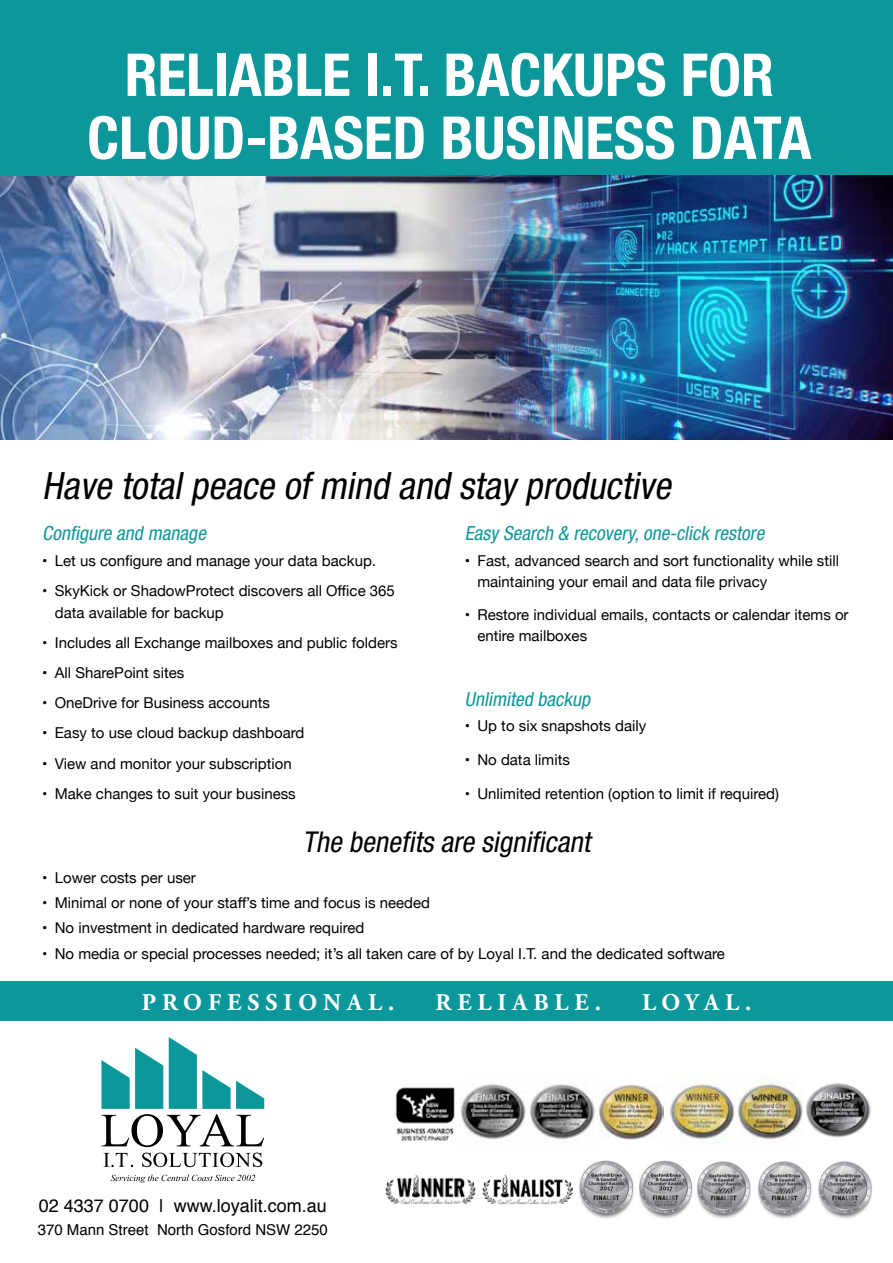
<style>
.page{position:relative;width:893px;height:1263px;background:#fff}
.page>*{position:absolute;margin:0;border:0;box-sizing:border-box;transform-origin:0 0}
.t1{font:700 condensed 59.25px/63px "Helvetica Neue";color:#fff;text-align:center}
.t2{font:italic condensed 37.8px "Helvetica Neue 57";color:#000}
.t3{font:italic condensed 28.8px "Helvetica Neue 57";color:#000}
.t4{font:700 24px "Adobe Garamond Pro";letter-spacing:.25em;color:#fff}
.t5{font:italic condensed 19.5px "Helvetica Neue 57";color:#0c979a}
.t6{font:18px "Helvetica";color:#000}
.t7{font:15px/21px "Helvetica Neue";color:#000}
.t8{font:15px "Helvetica";color:#000}
</style>
<div class="page">
<div style="left:0;top:981px;width:893px;height:40px;background:#0c979a"></div>
<img style="left:395px;top:1087px;width:60px;height:54px">
<img style="left:461px;top:1084px;width:65px;height:56px">
<img style="left:530px;top:1084px;width:65px;height:56px">
<img style="left:664px;top:1074px;width:73px;height:69px">
<img style="left:599px;top:1085px;width:65px;height:54px">
<img style="left:737px;top:1075px;width:67px;height:68px">
<img style="left:806px;top:1083px;width:65px;height:55px">
<img style="left:579px;top:1160px;width:55px;height:59px">
<img style="left:639px;top:1160px;width:54px;height:59px">
<img style="left:0;top:176px;width:399px;height:263px">
<img style="left:696px;top:1161px;width:55px;height:58px">
<img style="left:758px;top:1161px;width:54px;height:58px">
<img style="left:818px;top:1161px;width:54px;height:58px">
<img style="left:483px;top:1174px;width:89px;height:30px">
<img style="left:386px;top:1175px;width:90px;height:29px">
<div style="left:0;top:0;width:893px;height:176px;background:#0c979a"></div>
<img style="left:399px;top:176px;width:494px;height:263px">
<svg style="left:101px;top:1037px;width:163px;height:130px"></svg>
<svg style="left:111px;top:1174px;width:144px;height:9px"></svg>
<h1 class="t1" style="left:87px;top:39px;width:726px">RELIABLE I.T. BACKUPS FOR<br>CLOUD-BASED BUSINESS DATA</h1>
<h2 class="t2" style="left:42px;top:463px;width:638px">Have totalpeace ofmind and stay productive</h2>
<h3 class="t5" style="left:42px;top:522px;width:169px">Configure and manage</h3>
<p class="t7" style="left:42px;top:551px;width:335px">• Let us configure and manage your data backup.</p>
<p class="t7" style="left:55px;top:581px;width:342px;line-height:21.6px;text-indent:-13px">• SkyKick or ShadowProtect discovers all Office 365 data available for backup</p>
<p class="t7" style="left:42px;top:633px;width:357px">• Includes all Exchange mailboxes and public folders</p>
<p class="t7" style="left:42px;top:663px;width:143px">• All SharePoint sites</p>
<p class="t7" style="left:42px;top:693px;width:229px">• OneDrive for Business accounts</p>
<p class="t7" style="left:42px;top:723px;width:264px">• Easy to use cloud backup dashboard</p>
<p class="t7" style="left:42px;top:754px;width:251px">• View and monitor your subscription</p>
<p class="t7" style="left:42px;top:784px;width:255px">• Make changes to suit your business</p>
<h3 class="t5" style="left:465px;top:522px;width:305px">Easy Search &amp; recovery,one-click restore</h3>
<p class="t7" style="left:477px;top:551px;width:363px;text-indent:-13px">• Fast, advanced search and sort functionality while still maintaining your email and data file privacy</p>
<p class="t7" style="left:477px;top:605px;width:373px;text-indent:-13px">• Restore individual emails, contacts or calendar items or entire mailboxes</p>
<h3 class="t5" style="left:465px;top:688px;width:131px">Unlimited backup</h3>
<p class="t7" style="left:465px;top:716px;width:183px">• Up to six snapshots daily</p>
<p class="t7" style="left:465px;top:750px;width:107px">• No data limits</p>
<p class="t7" style="left:465px;top:784px;width:316px">• Unlimited retention (option to limit if required)</p>
<h3 class="t3" style="left:303px;top:825px;width:295px">The benefits are significant</h3>
<p class="t7" style="left:42px;top:868px;width:155px">• Lower costs per user</p>
<p class="t7" style="left:42px;top:893px;width:389px">• Minimal or none of your staff’s time and focus is needed</p>
<p class="t7" style="left:42px;top:918px;width:324px">• No investment in dedicated hardware required</p>
<p class="t7" style="left:42px;top:944px;width:684px">• No media or special processes needed; it’s all taken care of by Loyal I.T. and the dedicated software</p>
<h3 class="t4" style="left:142px;top:988px;width:254px">PROFESSIONAL.</h3>
<h3 class="t4" style="left:435px;top:988px;width:167px">RELIABLE.</h3>
<h3 class="t4" style="left:642px;top:988px;width:111px">LOYAL.</h3>
<p class="t6" style="left:39px;top:1192px;width:289px">02 4337 0700 | www.loyalit.com.au</p>
<p class="t8" style="left:38px;top:1218px;width:292px">370 Mann Street North Gosford NSW 2250</p>
</div>
